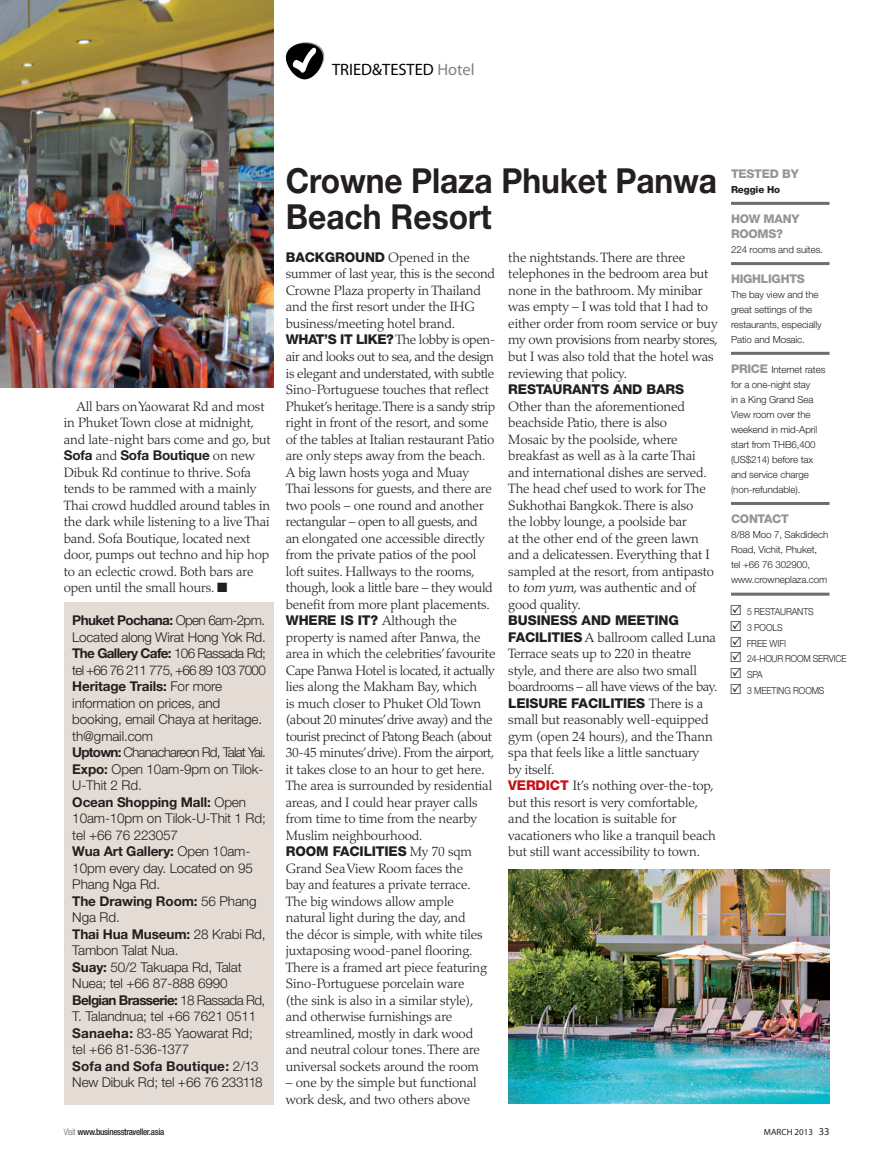
<style>
.page{position:relative;width:872px;height:1170px;background:#fff}
.page>*{position:absolute;margin:0;border:0;box-sizing:border-box;transform-origin:0 0}
._001_HEADER{font:700 34.5px/36px "Helvetica Neue";letter-spacing:-.005em;color:#231f20;scale:.92 1}
._009_PANEL_BODYCOPY{font:16.5px "Myriad Pro";color:#000}
._010_PANEL_SUBHEAD{font:300 13.5px/16.5px "Palatino";letter-spacing:-.01em;color:#231f20}
._003_BODYCOPY{font:300 13.5px/16.5px "Helvetica Neue";letter-spacing:-.01em;color:#231f20}
._003_BODYCOPY-2{font:300 13.5px/16.5px "Palatino";letter-spacing:-.01em;color:#231f20}
._003_BODYCOPY-3{font:300 13.5px/16.5px "Helvetica Neue";letter-spacing:-.06em;color:#231f20}
._003_BODYCOPY-4{font:700 13.5px/16.5px "Helvetica Neue";letter-spacing:-.01em;color:#231f20}
._010_PANEL_SUBHEAD-2{font:800 12px/15px "Helvetica Neue";letter-spacing:-.02em;color:#939598}
._009_PANEL_BODYCOPY-2{font:800 12px "Helvetica Neue";letter-spacing:-.02em;color:#939598}
._010_PANEL_SUBHEAD-3{font:300 9.75px/15px "Helvetica Neue";letter-spacing:-.01em;color:#231f20}
._009_PANEL_BODYCOPY-3{font:300 9.75px "Helvetica Neue";letter-spacing:-.01em;color:#231f20;scale:.9 1}
._009_PANEL_BODYCOPY-4{font:300 9.75px "Helvetica Neue";letter-spacing:-.01em;color:#231f20}
._009_PANEL_BODYCOPY-5{font:800 9.75px "Helvetica Neue";letter-spacing:-.01em;color:#231f20}
.t1{font:500 condensed 9px "Helvetica Neue";letter-spacing:-.04em;color:#231f20}
.t2{font:9px "Myriad Pro";color:#231f20}
.s1{color:#808285}
.s2{font-family:"Helvetica Neue";font-weight:700}
.s3{font-weight:700}
.s4{font-weight:300}
.s5{font-family:"Helvetica Neue";font-weight:800}
.s6{font-style:italic}
.s7{font-family:"Helvetica Neue";font-weight:800;color:#c4121a}
.s8{font-weight:800;font-size:12px;color:#939598}
.s9{font-weight:100}
.s10{font-size:10.5px}
</style>
<div class="page">
<img style="left:0;top:0;width:273px;height:387px">
<div style="left:64px;top:602px;width:209px;height:501px;background:#e3dbd4"></div>
<hr style="left:731px;top:202px;width:98px;height:3px;background:#6c6d70">
<hr style="left:731px;top:592px;width:98px;height:3px;background:#6c6d70">
<hr style="left:731px;top:262px;width:98px;height:3px;background:#6c6d70">
<hr style="left:731px;top:352px;width:98px;height:3px;background:#6c6d70">
<hr style="left:731px;top:502px;width:98px;height:3px;background:#6c6d70">
<svg style="left:285px;top:42px;width:40px;height:38px"></svg>
<img style="left:508px;top:869px;width:321px;height:234px">
<p class="_009_PANEL_BODYCOPY" style="left:332px;top:60px;width:144px">TRIED&amp;TESTED <span class="s1">Hotel</span></p>
<p class="_003_BODYCOPY-2" style="left:64px;top:398px;width:208px;text-indent:13px">All bars on Yaowarat Rd and most in Phuket Town close at midnight, and late-night bars come and go, but<br><span class="s2">Sofa</span> and <span class="s2">Sofa Boutique</span> on new<br>Dibuk Rd continue to thrive. Sofa tends to be rammed with a mainly<br>Thai crowd huddled around tables in the dark while listening to a live Thai band. Sofa Boutique, located next door, pumps out techno and hip hop to an eclectic crowd. Both bars are open until the small hours. ■</p>
<p class="_003_BODYCOPY" style="left:72px;top:611px;width:195px"><span class="s3">Phuket Pochana:</span> Open 6am-2pm.<br>Located along Wirat Hong Yok Rd.</p>
<p class="_003_BODYCOPY-3" style="left:72px;top:644px;width:195px"><span class="s3">The Gallery Cafe:</span> 106 Rassada Rd; tel +66 76 211 775, +66 89 103 7000</p>
<p class="_003_BODYCOPY" style="left:72px;top:677px;width:191px"><span class="s3">Heritage Trails:</span> For more information on prices, and booking, email Chaya at heritage. th@gmail.com</p>
<p class="_003_BODYCOPY-3" style="left:72px;top:743px;width:195px"><span class="s3">Uptown:</span> Chanachareon Rd, Talat Yai.</p>
<p class="_003_BODYCOPY" style="left:72px;top:760px;width:193px"><span class="s3">Expo:</span> Open 10am-9pm on Tilok-<br>U-Thit 2 Rd.</p>
<p class="_003_BODYCOPY" style="left:72px;top:793px;width:195px"><span class="s3">Ocean Shopping Mall:</span> Open<br>10am-10pm on Tilok-U-Thit 1 Rd; tel +66 76 223057</p>
<p class="_003_BODYCOPY" style="left:72px;top:842px;width:182px"><span class="s3">Wua Art Gallery:</span> Open 10am-<br>10pm every day. Located on 95<br>Phang Nga Rd.</p>
<p class="_003_BODYCOPY-4" style="left:72px;top:892px;width:186px">The Drawing Room: <span class="s4">56 Phang<br>Nga Rd.</span></p>
<p class="_003_BODYCOPY" style="left:72px;top:925px;width:195px"><span class="s3">Thai Hua Museum:</span> 28 Krabi Rd,<br>Tambon Talat Nua.</p>
<p class="_003_BODYCOPY" style="left:72px;top:958px;width:171px"><span class="s3">Suay:</span> 50/2 Takuapa Rd, Talat<br>Nuea; tel +66 87-888 6990</p>
<p class="_003_BODYCOPY" style="left:72px;top:991px;width:194px"><span class="s3">Belgian Brasserie:</span> 18 Rassada Rd,<br>T. Talandnua; tel +66 7621 0511</p>
<p class="_003_BODYCOPY" style="left:72px;top:1024px;width:182px"><span class="s3">Sanaeha:</span> 83-85 Yaowarat Rd; tel +66 81-536-1377</p>
<p class="_003_BODYCOPY" style="left:72px;top:1057px;width:192px"><span class="s3">Sofa and Sofa Boutique:</span> 2/13<br>New Dibuk Rd; tel +66 76 233118</p>
<p class="_001_HEADER" style="left:286px;top:162px;width:470px">Crowne Plaza Phuket Panwa<br>Beach Resort</p>
<p class="_010_PANEL_SUBHEAD" style="left:286px;top:249px;width:211px"><span class="s5">BACKGROUND</span> Opened in the summer of last year, this is the second<br>Crowne Plaza property in Thailand and the first resort under the IHG business/meeting hotel brand.</p>
<p class="_010_PANEL_SUBHEAD" style="left:286px;top:332px;width:211px"><span class="s5">WHAT’S IT LIKE?</span> The lobby is open&shy;air and looks out to sea, and the design is elegant and understated, with subtle Sino-Portuguese touches that reflect Phuket’s heritage. There is a sandy strip right in front of the resort, and some of the tables at Italian restaurant Patio are only steps away from the beach.<br>A big lawn hosts yoga and Muay Thai lessons for guests, and there are two pools – one round and another rectangular – open to all guests, and<br>an elongated one accessible directly from the private patios of the pool loft suites. Hallways to the rooms, though, look a little bare – they would benefit from more plant placements.</p>
<p class="_010_PANEL_SUBHEAD" style="left:286px;top:612px;width:211px"><span class="s5">WHERE IS IT?</span> Although the property is named after Panwa, the area in which the celebrities’ favourite Cape Panwa Hotel is located, it actually lies along the Makham Bay, which<br>is much closer to Phuket Old Town (about 20 minutes’drive away) and the tourist precinct of Patong Beach (about 30-45 minutes’drive). From the airport, it takes close to an hour to get here.<br>The area is surrounded by residential areas, and I could hear prayer calls from time to time from the nearby Muslim neighbourhood.</p>
<p class="_010_PANEL_SUBHEAD" style="left:286px;top:843px;width:203px"><span class="s5">ROOM FACILITIES</span> My 70 sqm<br>Grand Sea View Room faces the<br>bay and features a private terrace.<br>The big windows allow ample natural light during the day, and the décor is simple, with white tiles juxtaposing wood-panel flooring.<br>There is a framed art piece featuring<br>Sino-Portuguese porcelain ware (the sink is also in a similar style), and otherwise furnishings are streamlined, mostly in dark wood and neutral colour tones. There are universal sockets around the room</p>
<p class="_010_PANEL_SUBHEAD" style="left:286px;top:1074px;width:192px">– one by the simple but functional work desk, and two others above</p>
<p class="_010_PANEL_SUBHEAD" style="left:508px;top:249px;width:211px">the nightstands. There are three telephones in the bedroom area but none in the bathroom. My minibar was empty – I was told that I had to either order from room service or buy my own provisions from nearby stores, but I was also told that the hotel was reviewing that policy.</p>
<p class="_010_PANEL_SUBHEAD" style="left:508px;top:381px;width:207px"><span class="s5">RESTAURANTS AND BARS<br></span>Other than the aforementioned beachside Patio, there is also<br>Mosaic by the poolside, where breakfast as well as à la carte Thai and international dishes are served.<br>The head chef used to work for The<br>Sukhothai Bangkok. There is also the lobby lounge, a poolside bar<br>at the other end of the green lawn and a delicatessen. Everything that I sampled at the resort, from antipasto to <span class="s6">tom yum</span>, was authentic and of good quality.</p>
<p class="_010_PANEL_SUBHEAD" style="left:508px;top:612px;width:211px"><span class="s5">BUSINESS AND MEETING<br>FACILITIES</span> A ballroom called Luna<br>Terrace seats up to 220 in theatre style, and there are also two small boardrooms – all have views of the bay.</p>
<p class="_010_PANEL_SUBHEAD" style="left:508px;top:695px;width:206px"><span class="s5">LEISURE FACILITIES</span> There is a small but reasonably well-equipped gym (open 24 hours), and the Thann spa that feels like a little sanctuary by itself.</p>
<p class="_010_PANEL_SUBHEAD" style="left:508px;top:777px;width:209px"><span class="s7">VERDICT</span> It’s nothing over-the-top, but this resort is very comfortable, and the location is suitable for vacationers who like a tranquil beach but still want accessibility to town.</p>
<p class="_009_PANEL_BODYCOPY-2" style="left:731px;top:166px;width:69px">TESTED BY</p>
<p class="_009_PANEL_BODYCOPY-5" style="left:731px;top:183px;width:51px">Reggie Ho</p>
<p class="_010_PANEL_SUBHEAD-2" style="left:731px;top:211px;width:70px">HOW MANY<br>ROOMS?</p>
<p class="_009_PANEL_BODYCOPY-4" style="left:731px;top:243px;width:93px">224 rooms and suites.</p>
<p class="_010_PANEL_SUBHEAD-2" style="left:731px;top:271px;width:75px">HIGHLIGHTS</p>
<p class="_010_PANEL_SUBHEAD-3" style="left:731px;top:286px;width:92px">The bay view and the great settings of the restaurants, especially<br>Patio and Mosaic.</p>
<p class="_010_PANEL_SUBHEAD-3" style="left:731px;top:361px;width:96px"><span class="s8">PRICE</span> Internet rates for a one-night stay<br>in a King Grand Sea<br>View room over the weekend in mid-April start from THB6,400 (US$214) before tax and service charge (non-refundable).</p>
<p class="_010_PANEL_SUBHEAD-2" style="left:731px;top:511px;width:59px">CONTACT</p>
<p class="_010_PANEL_SUBHEAD-3" style="left:731px;top:526px;width:99px">8/88 Moo 7, Sakdidech<br>Road, Vichit, Phuket, tel +66 76 302900, www.crowneplaza.com</p>
<p class="_009_PANEL_BODYCOPY-3" style="left:747px;top:605px;width:76px">5 RESTAURANTS</p>
<p class="_009_PANEL_BODYCOPY-3" style="left:747px;top:621px;width:41px">3 POOLS</p>
<p class="_009_PANEL_BODYCOPY-3" style="left:746px;top:637px;width:45px">FREE WIFI</p>
<p class="_009_PANEL_BODYCOPY-3" style="left:747px;top:653px;width:112px">24-HOUR ROOM SERVICE</p>
<p class="_009_PANEL_BODYCOPY-3" style="left:747px;top:668px;width:19px">SPA</p>
<p class="_009_PANEL_BODYCOPY-3" style="left:747px;top:684px;width:88px">3 MEETING ROOMS</p>
<p class="t1" style="left:64px;top:1125px;width:102px"><span class="s9">Visit</span> www.businesstraveller.asia</p>
<p class="t2" style="left:764px;top:1126px;width:67px">MARCH 2013 <span class="s10">33</span></p>
</div>
